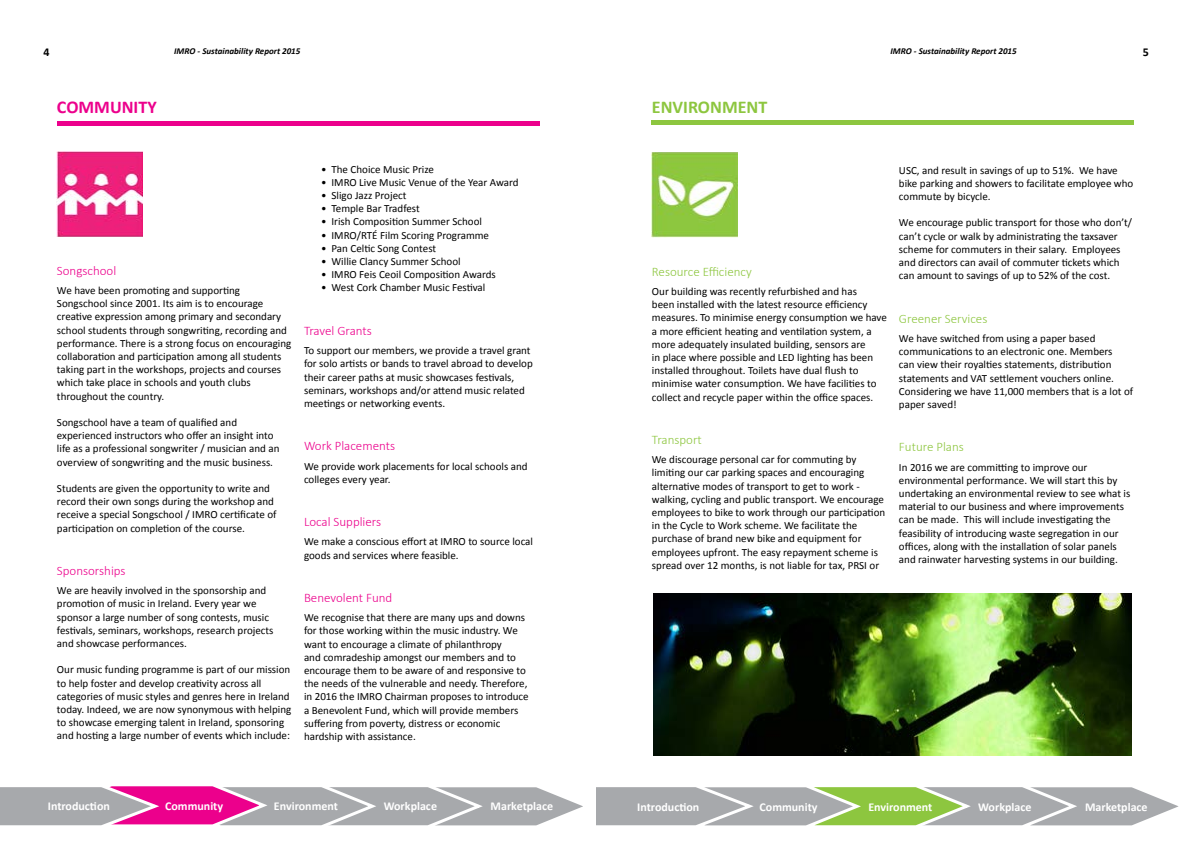
<style>
.page{position:relative;width:1191px;height:842px;background:#fff}
.page>*{position:absolute;margin:0;border:0;box-sizing:border-box;transform-origin:0 0}
.t1{font:700 18px "Calibri";color:#8dc63f}
.t2{font:700 18px "Calibri";color:#ec008c}
.t3{font:300 13px "Calibri";color:#ec008c}
.t4{font:300 13px "Calibri";color:#8dc63f}
.t5{font:700 12px "Calibri";color:#fff}
.t6{font:700 12px "Calibri";color:#000}
.t7{font:11px/13.2px "Calibri";color:#000}
.t8{font:italic 700 9px "Calibri";color:#000}
</style>
<div class="page">
<svg style="left:0;top:786px;width:1179px;height:40px;background:#b7aaac"></svg>
<hr style="left:57px;top:121px;width:482px;height:4px;background:#ec008c">
<img style="left:57px;top:151px;width:85px;height:85px">
<img style="left:652px;top:152px;width:85px;height:86px">
<img style="left:653px;top:594px;width:478px;height:161px">
<hr style="left:652px;top:121px;width:482px;height:4px;background:#8dc63f">
<p class="t8" style="left:174px;top:45px;width:128px">IMRO - Sustainability Report 2015</p>
<p class="t8" style="left:890px;top:45px;width:128px">IMRO - Sustainability Report 2015</p>
<p class="t6" style="left:44px;top:44px;width:8px">4</p>
<p class="t6" style="left:1142px;top:44px;width:8px">5</p>
<h1 class="t2" style="left:57px;top:95px;width:101px">COMMUNITY</h1>
<h1 class="t1" style="left:652px;top:95px;width:117px">ENVIRONMENT</h1>
<p class="t3" style="left:57px;top:262px;width:61px">Songschool</p>
<p class="t7" style="left:57px;top:284px;width:236px">We have been promoting and supporting Songschool since 2001. Its aim is to encourage creative expression among primary and secondary school students through songwriting, recording and performance. There is a strong focus on encouraging collaboration and participation among all students taking part in the workshops, projects and courses which take place in schools and youth clubs throughout the country.</p>
<p class="t7" style="left:57px;top:416px;width:224px">Songschool have a team of qualified and experienced instructors who offer an insight into life as a professional songwriter / musician and an overview of songwriting and the music business.</p>
<p class="t7" style="left:57px;top:482px;width:221px">Students are given the opportunity to write and record their own songs during the workshop and receive a special Songschool / IMRO certificate of participation on completion of the course.</p>
<p class="t3" style="left:57px;top:563px;width:70px">Sponsorships</p>
<p class="t7" style="left:57px;top:584px;width:218px">We are heavily involved in the sponsorship and promotion of music in Ireland. Every year we sponsor a large number of song contests, music festivals, seminars, workshops, research projects and showcase performances.</p>
<p class="t7" style="left:57px;top:663px;width:236px">Our music funding programme is part of our mission to help foster and develop creativity across all categories of music styles and genres here in Ireland today. Indeed, we are now synonymous with helping to showcase emerging talent in Ireland, sponsoring and hosting a large number of events which include:</p>
<p class="t7" style="left:321px;top:162px;width:114px">• The Choice Music Prize</p>
<p class="t7" style="left:321px;top:176px;width:199px">• IMRO Live Music Venue of the Year Award</p>
<p class="t7" style="left:321px;top:189px;width:87px">• Sligo Jazz Project</p>
<p class="t7" style="left:321px;top:202px;width:100px">• Temple Bar Tradfest</p>
<p class="t7" style="left:321px;top:215px;width:162px">• Irish Composition Summer School</p>
<p class="t7" style="left:321px;top:228px;width:169px">• IMRO/RTÉ Film Scoring Programme</p>
<p class="t7" style="left:321px;top:242px;width:117px">• Pan Celtic Song Contest</p>
<p class="t7" style="left:321px;top:255px;width:141px">• Willie Clancy Summer School</p>
<p class="t7" style="left:321px;top:268px;width:176px">• IMRO Feis Ceoil Composition Awards</p>
<p class="t7" style="left:321px;top:281px;width:166px">• West Cork Chamber Music Festival</p>
<p class="t3" style="left:304px;top:322px;width:69px">Travel Grants</p>
<p class="t7" style="left:304px;top:344px;width:230px">To support our members, we provide a travel grant for solo artists or bands to travel abroad to develop their career paths at music showcases festivals, seminars, workshops and/or attend music related meetings or networking events.</p>
<p class="t3" style="left:304px;top:438px;width:92px">Work Placements</p>
<p class="t7" style="left:304px;top:459px;width:225px">We provide work placements for local schools and colleges every year.</p>
<p class="t3" style="left:304px;top:514px;width:79px">Local Suppliers</p>
<p class="t7" style="left:304px;top:535px;width:230px">We make a conscious effort at IMRO to source local goods and services where feasible.</p>
<p class="t3" style="left:304px;top:589px;width:90px">Benevolent Fund</p>
<p class="t7" style="left:304px;top:611px;width:226px">We recognise that there are many ups and downs for those working within the music industry. We want to encourage a climate of philanthropy<br>and comradeship amongst our members and to encourage them to be aware of and responsive to the needs of the vulnerable and needy. Therefore, in 2016 the IMRO Chairman proposes to introduce a Benevolent Fund, which will provide members suffering from poverty, distress or economic hardship with assistance.</p>
<p class="t4" style="left:652px;top:263px;width:101px">Resource Efficiency</p>
<p class="t7" style="left:652px;top:285px;width:236px">Our building was recently refurbished and has<br>been installed with the latest resource efficiency measures. To minimise energy consumption we have a more efficient heating and ventilation system, a more adequately insulated building, sensors are<br>in place where possible and LED lighting has been installed throughout. Toilets have dual flush to minimise water consumption. We have facilities to collect and recycle paper within the office spaces.</p>
<p class="t4" style="left:652px;top:432px;width:51px">Transport</p>
<p class="t7" style="left:652px;top:453px;width:235px">We discourage personal car for commuting by limiting our car parking spaces and encouraging alternative modes of transport to get to work - walking, cycling and public transport. We encourage employees to bike to work through our participation in the Cycle to Work scheme. We facilitate the purchase of brand new bike and equipment for employees upfront. The easy repayment scheme is spread over 12 months, is not liable for tax, PRSI or</p>
<p class="t7" style="left:899px;top:163px;width:236px">USC, and result in savings of up to 51%. We have bike parking and showers to facilitate employee who commute by bicycle.</p>
<p class="t7" style="left:899px;top:216px;width:235px">We encourage public transport for those who don’t/ can’t cycle or walk by administrating the taxsaver scheme for commuters in their salary. Employees and directors can avail of commuter tickets which can amount to savings of up to 52% of the cost.</p>
<p class="t4" style="left:899px;top:310px;width:90px">Greener Services</p>
<p class="t7" style="left:899px;top:332px;width:236px">We have switched from using a paper based communications to an electronic one. Members<br>can view their royalties statements, distribution statements and VAT settlement vouchers online.<br>Considering we have 11,000 members that is a lot of paper saved!</p>
<p class="t4" style="left:899px;top:439px;width:66px">Future Plans</p>
<p class="t7" style="left:899px;top:460px;width:233px">In 2016 we are committing to improve our environmental performance. We will start this by undertaking an environmental review to see what is material to our business and where improvements can be made. This will include investigating the feasibility of introducing waste segregation in our offices, along with the installation of solar panels and rainwater harvesting systems in our building.</p>
<p class="t5" style="left:48px;top:798px;width:64px">Introduction</p>
<p class="t5" style="left:165px;top:798px;width:60px">Community</p>
<p class="t5" style="left:274px;top:798px;width:66px">Environment</p>
<p class="t5" style="left:384px;top:798px;width:55px">Workplace</p>
<p class="t5" style="left:490px;top:798px;width:64px">Marketplace</p>
<p class="t5" style="left:637px;top:799px;width:64px">Introduction</p>
<p class="t5" style="left:759px;top:799px;width:60px">Community</p>
<p class="t5" style="left:868px;top:799px;width:66px">Environment</p>
<p class="t5" style="left:978px;top:799px;width:55px">Workplace</p>
<p class="t5" style="left:1085px;top:799px;width:64px">Marketplace</p>
</div>
